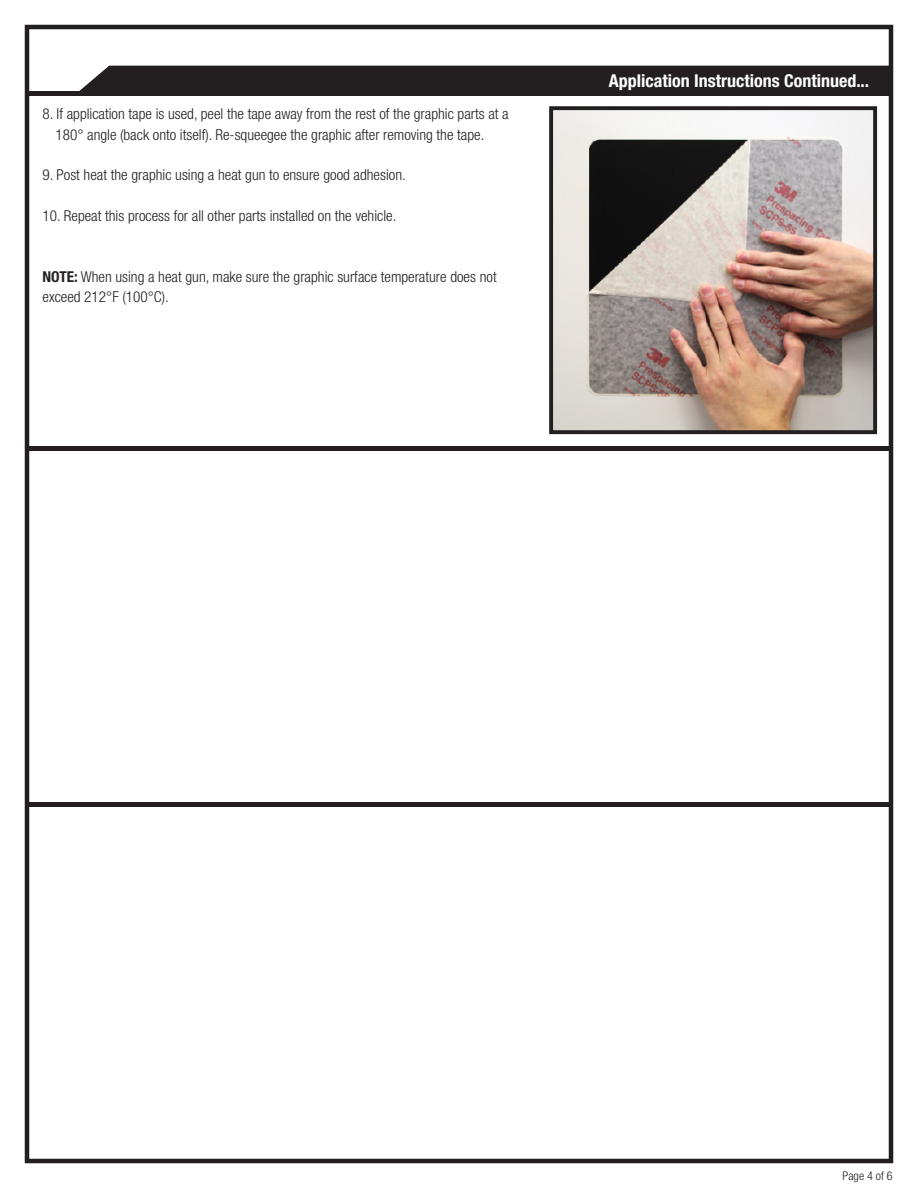
<style>
.page{position:relative;width:918px;height:1188px;background:#fff}
.page>*{position:absolute;margin:0;border:0;box-sizing:border-box;transform-origin:0 0}
.t1{font:700 condensed 17.7px "Helvetica Neue LT Pro";color:#fff}
.t2{font:300 condensed 15px/20.2px "Helvetica Neue LT Pro";color:#231f20}
.t3{font:300 condensed 12px "Helvetica Neue LT Pro";color:#231f20}
.s1{font-weight:700}
</style>
<div class="page">
<div style="left:25px;top:25px;width:868px;height:1138px;background:#fff;border:4px solid #231f20"></div>
<img style="left:554px;top:111px;width:318px;height:318px">
<div style="left:26px;top:446px;width:864px;height:5px;background:#231f20"></div>
<div style="left:26px;top:802px;width:864px;height:5px;background:#231f20"></div>
<div style="left:78px;top:66px;width:811px;height:26px;background:#231f20"></div>
<hr style="left:26px;top:92px;width:864px;height:4px;background:#231f20">
<div style="left:549px;top:106px;width:328px;height:328px;border:4px solid #231f20"></div>
<p class="t2" style="left:55px;top:104px;width:455px;text-indent:-13px">8. If application tape is used, peel the tape away from the rest of the graphic parts at a<br>180° angle (back onto itself). Re-squeegee the graphic after removing the tape.</p>
<p class="t2" style="left:42px;top:165px;width:365px">9. Post heat the graphic using a heat gun to ensure good adhesion.</p>
<p class="t2" style="left:42px;top:205px;width:355px">10. Repeat this process for all other parts installed on the vehicle.</p>
<p class="t2" style="left:42px;top:266px;width:456px"><span class="s1">NOTE:</span> When using a heat gun, make sure the graphic surface temperature does not exceed 212°F (100°C).</p>
<p class="t1" style="left:609px;top:70px;width:262px">Application Instructions Continued...</p>
<p class="t3" style="left:842px;top:1168px;width:52px">Page 4 of 6</p>
</div>
